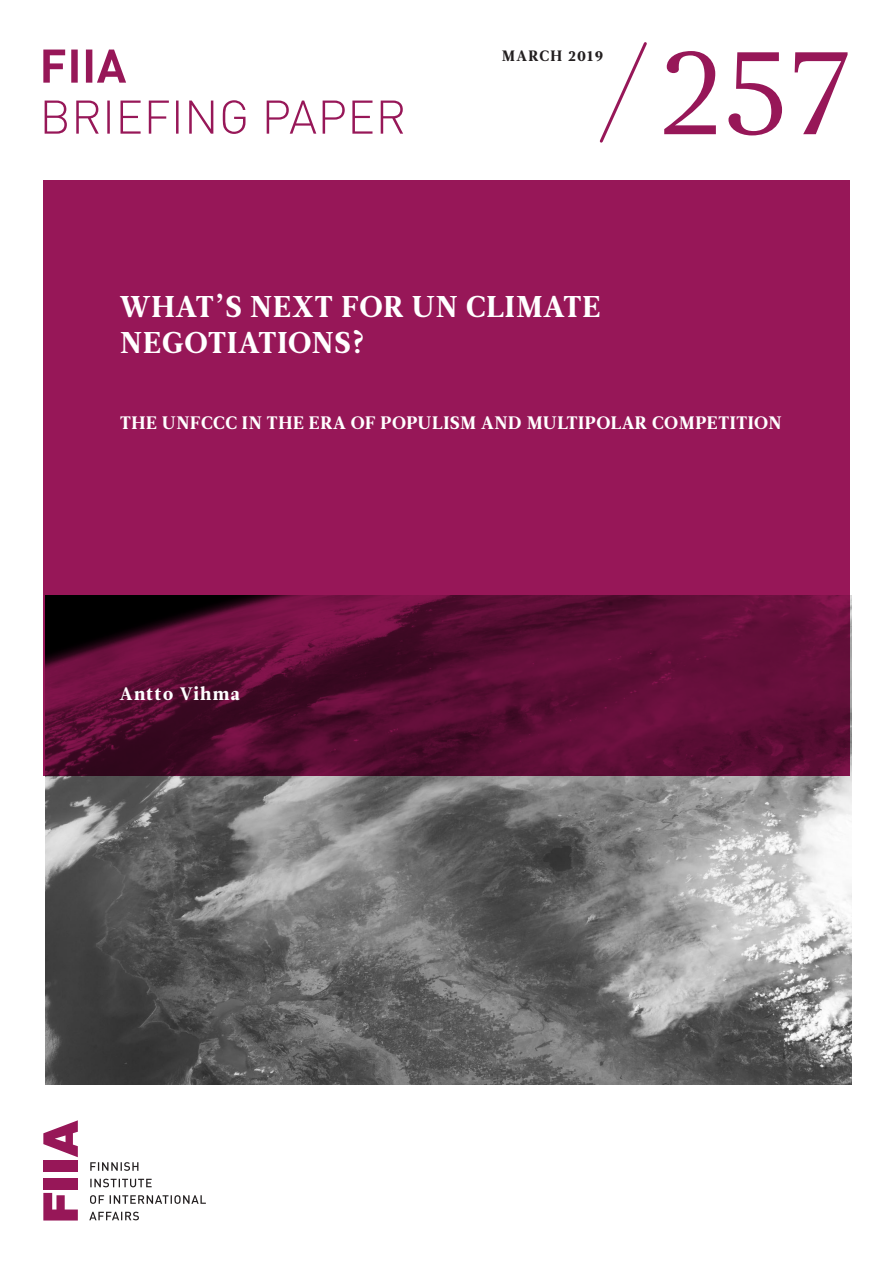
<style>
.page{position:relative;width:893px;height:1263px;background:#fff}
.page>*{position:absolute;margin:0;border:0;box-sizing:border-box;transform-origin:0 0}
.Numero__kansi{font:126px "Leitura News Roman 1";color:#971758}
.Kannen_pääotsikko{font:30px "Leitura News Roman 4";letter-spacing:.035em;color:#fff}
.Kannen_alaotsikko{font:18px "Leitura News Roman 4";letter-spacing:.035em;color:#fff}
.Kirjoittajat{font:18px "Leitura News Roman 4";letter-spacing:.08em;color:#fff}
.t1{font:15px "Leitura News Roman 4";letter-spacing:.08em;color:#231f20}
</style>
<div class="page">
<svg style="left:45px;top:100px;width:358px;height:34px"></svg>
<svg style="left:43px;top:50px;width:83px;height:33px"></svg>
<svg style="left:89px;top:1212px;width:50px;height:8px"></svg>
<svg style="left:90px;top:1195px;width:116px;height:9px"></svg>
<svg style="left:90px;top:1179px;width:62px;height:8px"></svg>
<svg style="left:90px;top:1162px;width:48px;height:9px"></svg>
<div style="left:43px;top:1178px;width:35px;height:11px;background:#971758"></div>
<svg style="left:43px;top:1193px;width:35px;height:27px"></svg>
<div style="left:43px;top:1161px;width:35px;height:11px;background:#971758"></div>
<svg style="left:43px;top:1120px;width:35px;height:37px"></svg>
<img style="left:45px;top:595px;width:807px;height:489px">
<svg style="left:43px;top:180px;width:807px;height:595px;background:#83134c"></svg>
<svg style="left:599px;top:42px;width:48px;height:101px"></svg>
<p class="t1" style="left:502px;top:47px;width:103px">MARCH 2019</p>
<p class="Numero__kansi" style="left:658px;top:17px;width:195px">257</p>
<p class="Kannen_pääotsikko" style="left:120px;top:289px;width:482px">WHAT’S NEXT FOR UN CLIMATE</p>
<p class="Kannen_pääotsikko" style="left:120px;top:325px;width:246px">NEGOTIATIONS?</p>
<p class="Kannen_alaotsikko" style="left:120px;top:412px;width:663px">THE UNFCCC IN THE ERA OF POPULISM AND MULTIPOLAR COMPETITION</p>
<p class="Kirjoittajat" style="left:120px;top:683px;width:121px">Antto Vihma</p>
</div>
